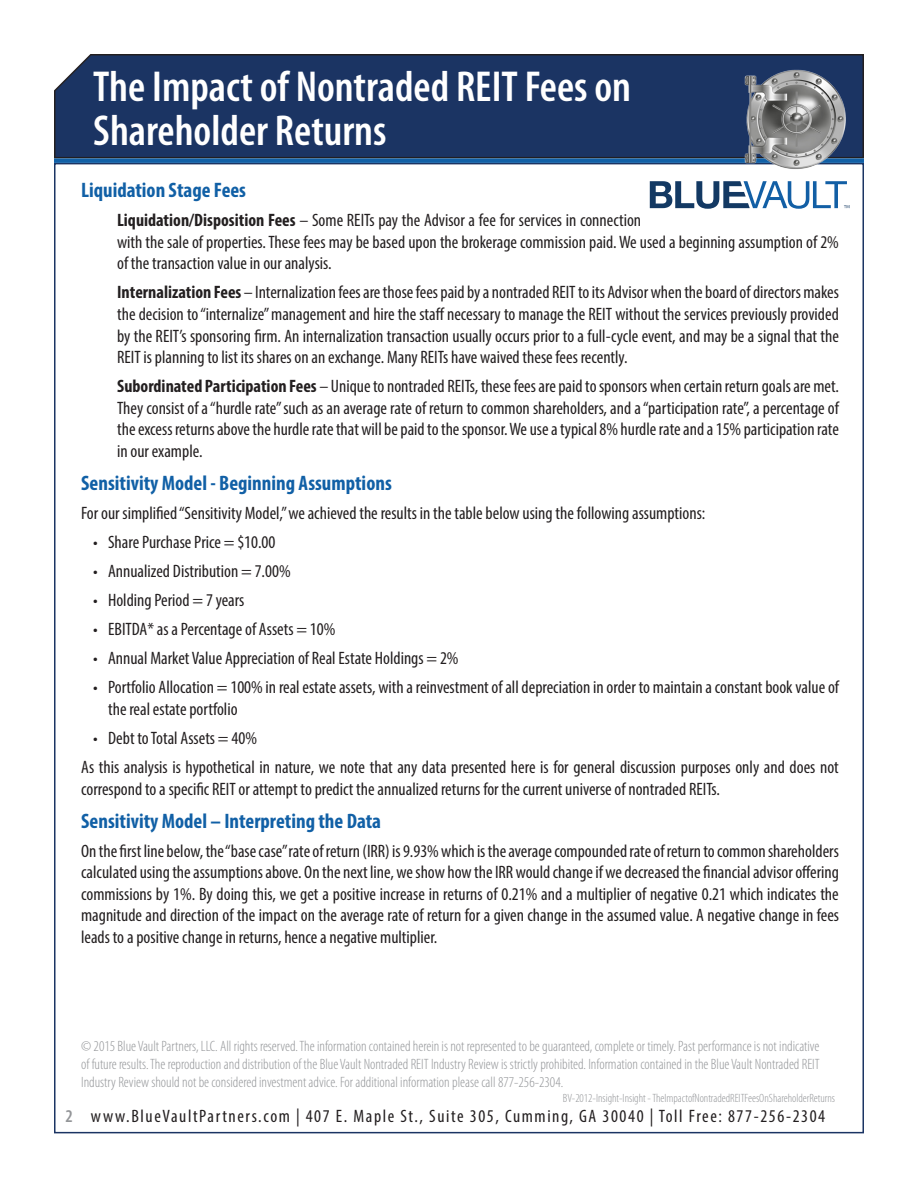
<style>
.page{position:relative;width:918px;height:1188px;background:#fff}
.page>*{position:absolute;margin:0;border:0;box-sizing:border-box;transform-origin:0 0}
.t1{font:600 condensed 43.5px/43.5px "Myriad Pro";color:#fff}
.Section_Title{font:700 condensed 21px "Myriad Pro";color:#1160a6}
.Paragraph_Style_1{font:condensed 18px/21.6px "Myriad Pro";color:#231f20}
.Paragraph_Style_1-2{font:condensed 18px "Myriad Pro";letter-spacing:.09em;color:#231f20}
.t2{font:600 condensed 18px "Myriad Pro";color:#939598}
.t3{font:300 condensed 15px/18px "Myriad Pro";color:#939598;text-align:justify}
.t4{font:300 condensed 12px "Myriad Pro";color:#939598}
.s1{font-weight:700}
</style>
<div class="page">
<svg style="left:650px;top:181px;width:200px;height:28px"></svg>
<div style="left:54px;top:54px;width:810px;height:104px;background:#1b3463"></div>
<div style="left:54px;top:158px;width:810px;height:5px;background:#1160a6"></div>
<img style="left:738px;top:64px;width:112px;height:105px">
<h1 class="t1" style="left:93px;top:64px;width:539px">The Impact of Nontraded REIT Fees on<br>Shareholder Returns</h1>
<p class="Section_Title" style="left:81px;top:177px;width:166px">Liquidation Stage Fees</p>
<p class="Paragraph_Style_1" style="left:117px;top:209px;width:723px"><span class="s1">Liquidation/Disposition Fees</span> – Some REITs pay the Advisor a fee for services in connection<br>with the sale of properties. These fees may be based upon the brokerage commission paid. We used a beginning assumption of 2% of the transaction value in our analysis.</p>
<p class="Paragraph_Style_1" style="left:117px;top:281px;width:723px;text-align:justify"><span class="s1">Internalization Fees</span> – Internalization fees are those fees paid by a nontraded REIT to its Advisor when the board of directors makes the decision to “internalize” management and hire the staff necessary to manage the REIT without the services previously provided by the REIT’s sponsoring firm. An internalization transaction usually occurs prior to a full-cycle event, and may be a signal that the REIT is planning to list its shares on an exchange. Many REITs have waived these fees recently.</p>
<p class="Paragraph_Style_1" style="left:117px;top:375px;width:723px;text-align:justify"><span class="s1">Subordinated Participation Fees</span> – Unique to nontraded REITs, these fees are paid to sponsors when certain return goals are met.<br>They consist of a “hurdle rate” such as an average rate of return to common shareholders, and a “participation rate”, a percentage of the excess returns above the hurdle rate that will be paid to the sponsor. We use a typical 8% hurdle rate and a 15% participation rate in our example.</p>
<p class="Section_Title" style="left:81px;top:470px;width:312px">Sensitivity Model - Beginning Assumptions</p>
<p class="Paragraph_Style_1" style="left:81px;top:502px;width:626px">For our simplified “Sensitivity Model,” we achieved the results in the table below using the following assumptions:</p>
<p class="Paragraph_Style_1" style="left:93px;top:531px;width:184px">• Share Purchase Price = $10.00</p>
<p class="Paragraph_Style_1" style="left:93px;top:560px;width:199px">• Annualized Distribution = 7.00%</p>
<p class="Paragraph_Style_1" style="left:93px;top:589px;width:153px">• Holding Period = 7 years</p>
<p class="Paragraph_Style_1" style="left:93px;top:618px;width:244px">• EBITDA* as a Percentage of Assets = 10%</p>
<p class="Paragraph_Style_1" style="left:93px;top:647px;width:367px">• Annual Market Value Appreciation of Real Estate Holdings = 2%</p>
<p class="Paragraph_Style_1" style="left:108px;top:676px;width:732px;text-indent:-15px">• Portfolio Allocation = 100% in real estate assets, with a reinvestment of all depreciation in order to maintain a constant book value of the real estate portfolio</p>
<p class="Paragraph_Style_1" style="left:93px;top:727px;width:165px">• Debt to Total Assets = 40%</p>
<p class="Paragraph_Style_1" style="left:81px;top:756px;width:759px">As this analysis is hypothetical in nature, we note that any data presented here is for general discussion purposes only and does not correspond to a specific REIT or attempt to predict the annualized returns for the current universe of nontraded REITs.</p>
<p class="Section_Title" style="left:81px;top:807px;width:302px">Sensitivity Model – Interpreting the Data</p>
<p class="Paragraph_Style_1" style="left:81px;top:840px;width:759px;text-align:justify">On the first line below, the “base case” rate of return (IRR) is 9.93% which is the average compounded rate of return to common shareholders calculated using the assumptions above. On the next line, we show how the IRR would change if we decreased the financial advisor offering commissions by 1%. By doing this, we get a positive increase in returns of 0.21% and a multiplier of negative 0.21 which indicates the magnitude and direction of the impact on the average rate of return for a given change in the assumed value. A negative change in fees leads to a positive change in returns, hence a negative multiplier.</p>
<p class="t2" style="left:66px;top:1105px;width:9px">2</p>
<p class="t3" style="left:81px;top:1037px;width:740px">© 2015 Blue Vault Partners, LLC. All rights reserved. The information contained herein is not represented to be guaranteed, complete or timely. Past performance is not indicative of future results. The reproduction and distribution of the Blue Vault Nontraded REIT Industry Review is strictly prohibited. Information contained in the Blue Vault Nontraded REIT Industry Review should not be considered investment advice. For additional information please call 877-256-2304.</p>
<p class="Paragraph_Style_1-2" style="left:91px;top:1105px;width:736px">www.BlueVaultPartners.com | 407 E. Maple St., Suite 305, Cumming, GA 30040 | Toll Free: 877-256-2304</p>
<p class="t4" style="left:563px;top:1091px;width:274px">BV-2012-Insight-Insight - TheImpactofNontradedREITFeesOnShareholderReturns</p>
</div>
